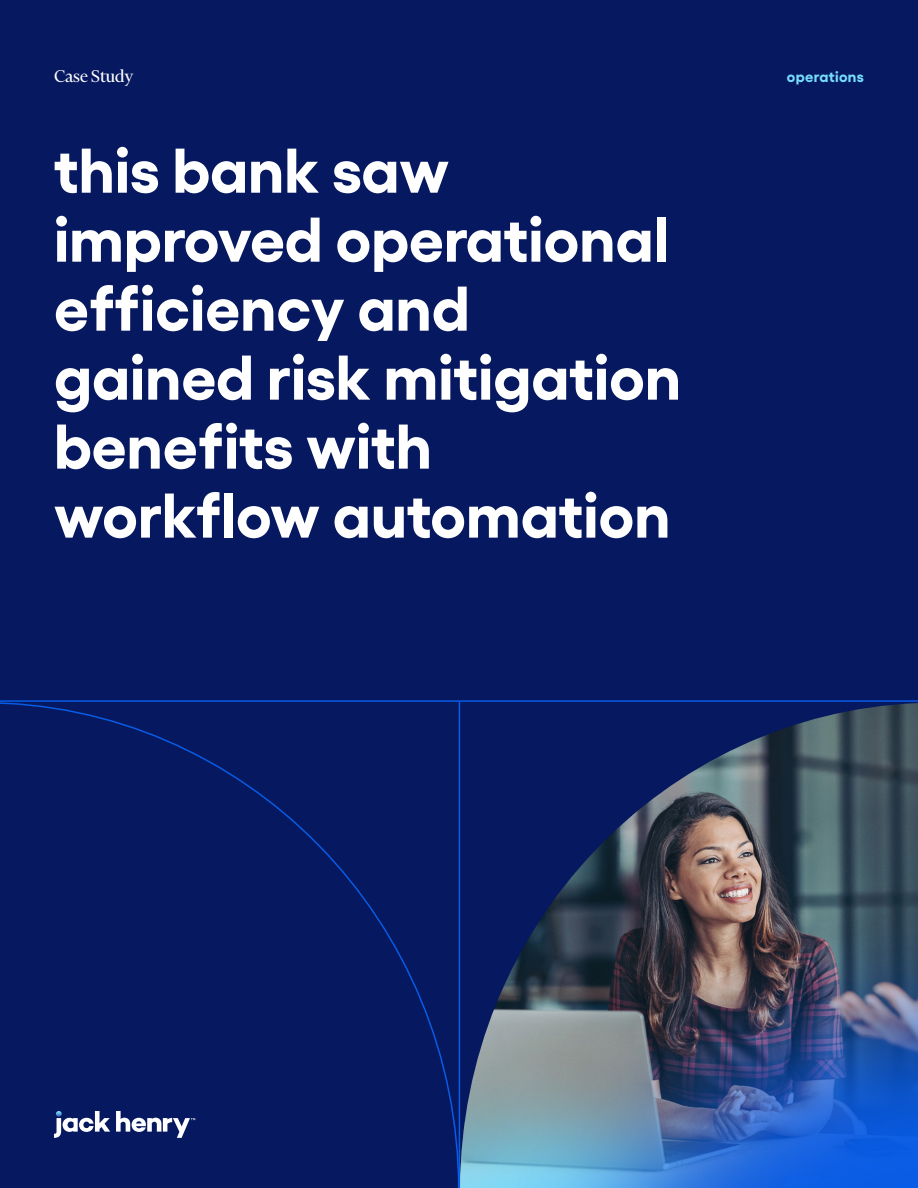
<style>
.page{position:relative;width:918px;height:1188px;background:#06185f}
.page>*{position:absolute;margin:0;border:0;box-sizing:border-box;transform-origin:0 0}
.t1{font:700 63px/69px "Gellix";color:#fff}
.t2{font:19.5px "Financier Display";color:#fff}
.t3{font:700 15px "Gellix";letter-spacing:.025em;color:#76dcfd}
</style>
<div class="page">
<hr style="left:0;top:700px;width:918px;height:2px;background:#085ce5">
<svg style="left:0;top:701px;width:460px;height:487px"></svg>
<svg style="left:54px;top:1111px;width:141px;height:27px"></svg>
<img style="left:460px;top:703px;width:458px;height:123px">
<img style="left:460px;top:826px;width:458px;height:362px">
<p class="t2" style="left:54px;top:66px;width:81px">Case Study</p>
<p class="t1" style="left:54px;top:129px;width:629px">this bank saw improved operational efficiency and gained risk mitigation benefits with workflow automation</p>
<p class="t3" style="left:787px;top:65px;width:79px">operations</p>
</div>
